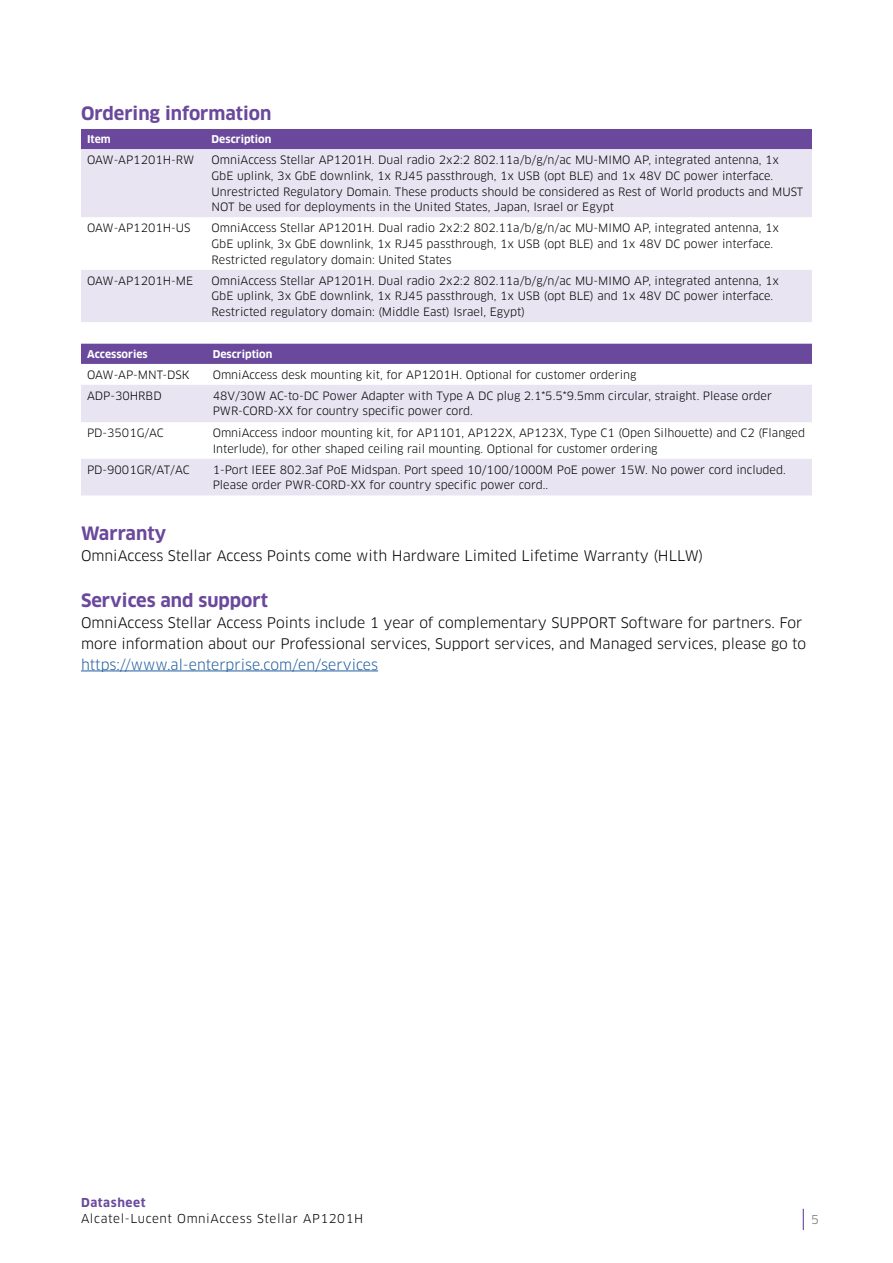
<style>
.page{position:relative;width:893px;height:1263px;background:#fff}
.page>*{position:absolute;margin:0;border:0;box-sizing:border-box;transform-origin:0 0}
.t1{font:700 18px "Clan OT";color:#6a489c}
.t2{font:14.25px/21px "Clan OT";color:#000}
.t3{font:14.25px "Clan OT";color:#205d9e}
.t4{font:12px "Clan OT";letter-spacing:.05em;color:#000}
.t5{font:700 12px "Clan OT";letter-spacing:.05em;color:#6a489c}
.t6{font:12px "Clan OT";color:#6d6e70}
.t7{font:11.25px/15.8px "Clan OT";color:#000}
.t8{font:700 10.5px "Clan OT";color:#fff}
</style>
<div class="page">
<svg style="left:803px;top:1209px;width:1px;height:21px"></svg>
<hr style="left:81px;top:670px;width:297px;height:1px;background:#205d9e">
<div style="left:81px;top:129px;width:731px;height:20px;background:#6a489c"></div>
<div style="left:81px;top:149px;width:731px;height:173px;background:#e8e4f1"></div>
<svg style="left:81px;top:217px;width:731px;height:53px"></svg>
<div style="left:81px;top:344px;width:731px;height:20px;background:#6a489c"></div>
<svg style="left:81px;top:385px;width:731px;height:110px;fill:#e8e4f1"></svg>
<h1 class="t1" style="left:81px;top:106px;width:192px">Ordering information</h1>
<p class="t8" style="left:87px;top:135px;width:25px">Item</p>
<p class="t8" style="left:212px;top:135px;width:61px">Description</p>
<p class="t7" style="left:87px;top:152px;width:109px">OAW-AP1201H-RW</p>
<p class="t7" style="left:212px;top:152px;width:593px">OmniAccess Stellar AP1201H. Dual radio 2x2:2 802.11a/b/g/n/ac MU-MIMO AP, integrated antenna, 1x GbE uplink, 3x GbE downlink, 1x RJ45 passthrough, 1x USB (opt BLE) and 1x 48V DC power interface.<br>Unrestricted Regulatory Domain. These products should be considered as Rest of World products and MUST NOT be used for deployments in the United States, Japan, Israel or Egypt</p>
<p class="t7" style="left:87px;top:220px;width:105px">OAW-AP1201H-US</p>
<p class="t7" style="left:212px;top:220px;width:569px">OmniAccess Stellar AP1201H. Dual radio 2x2:2 802.11a/b/g/n/ac MU-MIMO AP, integrated antenna, 1x<br>GbE uplink, 3x GbE downlink, 1x RJ45 passthrough, 1x USB (opt BLE) and 1x 48V DC power interface.<br>Restricted regulatory domain: United States</p>
<p class="t7" style="left:87px;top:273px;width:108px">OAW-AP1201H-ME</p>
<p class="t7" style="left:212px;top:273px;width:569px">OmniAccess Stellar AP1201H. Dual radio 2x2:2 802.11a/b/g/n/ac MU-MIMO AP, integrated antenna, 1x<br>GbE uplink, 3x GbE downlink, 1x RJ45 passthrough, 1x USB (opt BLE) and 1x 48V DC power interface.<br>Restricted regulatory domain: (Middle East) Israel, Egypt)</p>
<p class="t8" style="left:87px;top:349px;width:62px">Accessories</p>
<p class="t8" style="left:213px;top:349px;width:61px">Description</p>
<p class="t7" style="left:87px;top:367px;width:104px">OAW-AP-MNT-DSK</p>
<p class="t7" style="left:213px;top:367px;width:425px">OmniAccess desk mounting kit, for AP1201H. Optional for customer ordering</p>
<p class="t7" style="left:87px;top:388px;width:76px">ADP-30HRBD</p>
<p class="t7" style="left:213px;top:388px;width:561px">48V/30W AC-to-DC Power Adapter with Type A DC plug 2.1*5.5*9.5mm circular, straight. Please order<br>PWR-CORD-XX for country specific power cord.</p>
<p class="t7" style="left:87px;top:425px;width:78px">PD-3501G/AC</p>
<p class="t7" style="left:213px;top:425px;width:594px">OmniAccess indoor mounting kit, for AP1101, AP122X, AP123X, Type C1 (Open Silhouette) and C2 (Flanged<br>Interlude), for other shaped ceiling rail mounting. Optional for customer ordering</p>
<p class="t7" style="left:87px;top:462px;width:104px">PD-9001GR/AT/AC</p>
<p class="t7" style="left:213px;top:462px;width:575px">1-Port IEEE 802.3af PoE Midspan. Port speed 10/100/1000M PoE power 15W. No power cord included.<br>Please order PWR-CORD-XX for country specific power cord..</p>
<h1 class="t1" style="left:81px;top:526px;width:87px">Warranty</h1>
<p class="t2" style="left:81px;top:546px;width:624px">OmniAccess Stellar Access Points come with Hardware Limited Lifetime Warranty (HLLW)</p>
<h1 class="t1" style="left:81px;top:592px;width:189px">Services and support</h1>
<p class="t2" style="left:81px;top:612px;width:727px">OmniAccess Stellar Access Points include 1 year of complementary SUPPORT Software for partners. For more information about our Professional services, Support services, and Managed services, please go to</p>
<p class="t3" style="left:81px;top:657px;width:299px">https://www.al-enterprise.com/en/services</p>
<p class="t5" style="left:81px;top:1197px;width:66px">Datasheet</p>
<p class="t4" style="left:81px;top:1213px;width:284px">Alcatel-Lucent OmniAccess Stellar AP1201H</p>
<p class="t6" style="left:811px;top:1213px;width:9px">5</p>
</div>
